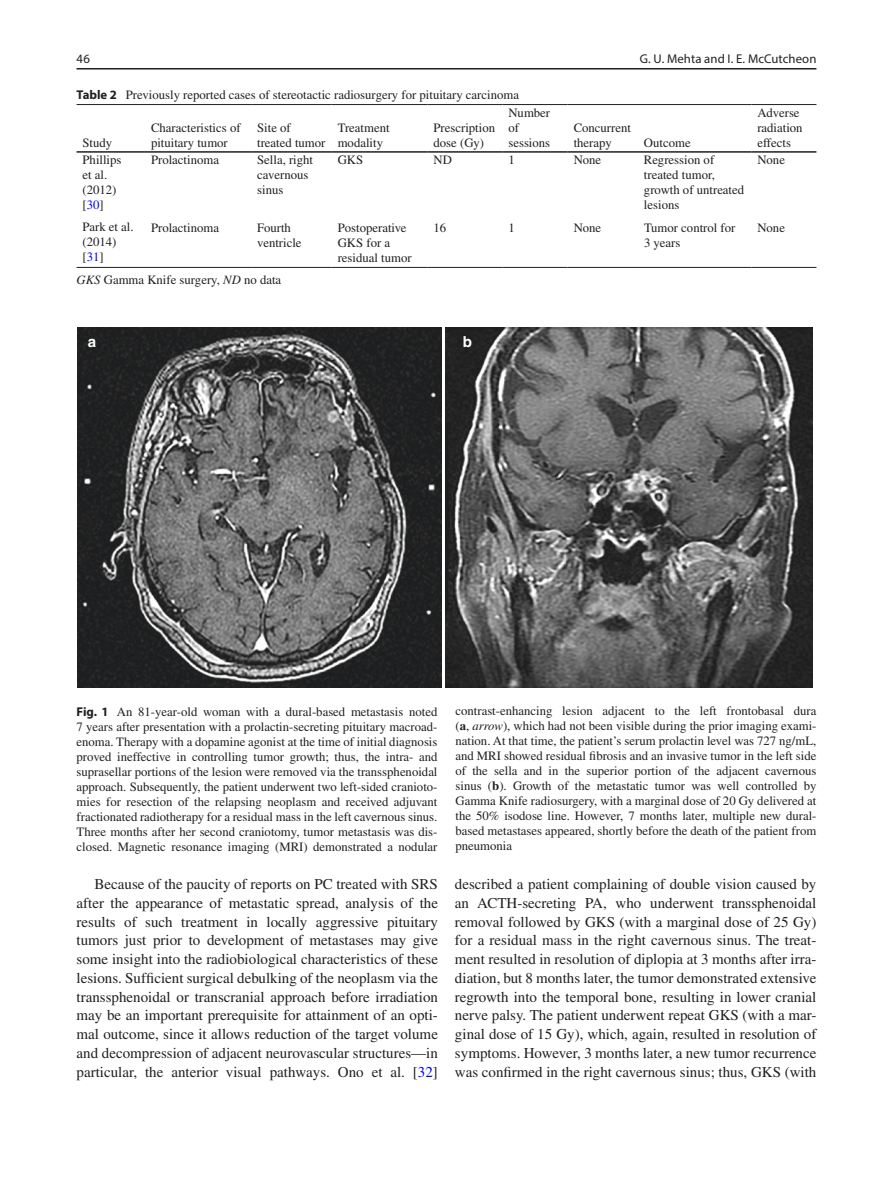
<style>
.page{position:relative;width:893px;height:1187px;background:#fff}
.page>*{position:absolute;margin:0;border:0;box-sizing:border-box;transform-origin:0 0}
.t1{font:700 15.15px "Helvetica";color:#fff}
.t2{font:15px/18.8px "Times LT Std";color:#231f20;text-align:justify}
.t3{font:12.75px/15px "Times LT Std";color:#231f20}
.t4{font:12.75px "Myriad Pro Regular 2";letter-spacing:.01em;color:#231f20}
.t5{font:12.75px "Myriad Pro";color:#231f20}
.s1{font-family:"Myriad Pro";font-weight:700}
.s2{color:#00f}
.s3{font-style:italic}
.s4{font-weight:700}
</style>
<div class="page">
<hr style="left:77px;top:104px;width:68px;height:1px;background:#231f20">
<hr style="left:77px;top:151px;width:68px;height:2px;background:#231f20">
<hr style="left:145px;top:104px;width:106px;height:1px;background:#231f20">
<hr style="left:145px;top:151px;width:106px;height:2px;background:#231f20">
<hr style="left:251px;top:104px;width:81px;height:1px;background:#231f20">
<hr style="left:251px;top:151px;width:81px;height:2px;background:#231f20">
<hr style="left:332px;top:104px;width:96px;height:1px;background:#231f20">
<hr style="left:332px;top:151px;width:96px;height:2px;background:#231f20">
<hr style="left:428px;top:104px;width:74px;height:1px;background:#231f20">
<hr style="left:428px;top:151px;width:74px;height:2px;background:#231f20">
<hr style="left:502px;top:104px;width:66px;height:1px;background:#231f20">
<hr style="left:502px;top:151px;width:66px;height:2px;background:#231f20">
<hr style="left:568px;top:104px;width:70px;height:1px;background:#231f20">
<hr style="left:568px;top:151px;width:70px;height:2px;background:#231f20">
<hr style="left:638px;top:104px;width:113px;height:1px;background:#231f20">
<hr style="left:638px;top:151px;width:113px;height:2px;background:#231f20">
<hr style="left:751px;top:104px;width:65px;height:1px;background:#231f20">
<hr style="left:751px;top:151px;width:65px;height:2px;background:#231f20">
<hr style="left:638px;top:267px;width:113px;height:1px;background:#231f20">
<hr style="left:568px;top:267px;width:70px;height:1px;background:#231f20">
<hr style="left:502px;top:267px;width:66px;height:1px;background:#231f20">
<hr style="left:428px;top:267px;width:74px;height:1px;background:#231f20">
<hr style="left:332px;top:267px;width:96px;height:1px;background:#231f20">
<hr style="left:251px;top:267px;width:81px;height:1px;background:#231f20">
<hr style="left:145px;top:267px;width:106px;height:1px;background:#231f20">
<hr style="left:751px;top:267px;width:65px;height:1px;background:#231f20">
<hr style="left:77px;top:267px;width:68px;height:1px;background:#231f20">
<img style="left:446px;top:328px;width:367px;height:360px">
<img style="left:77px;top:328px;width:364px;height:360px">
<hr style="left:77px;top:68px;width:739px;height:1px;background:#231f20">
<p class="t5" style="left:77px;top:50px;width:15px">46</p>
<p class="t4" style="left:640px;top:50px;width:178px">G. U. Mehta and I. E. McCutcheon</p>
<p class="t3" style="left:77px;top:87px;width:444px"><span class="s1">Table 2</span> Previously reported cases of stereotactic radiosurgery for pituitary carcinoma</p>
<p class="t3" style="left:83px;top:135px;width:31px">Study</p>
<p class="t3" style="left:508px;top:105px;width:43px">Number of sessions</p>
<p class="t3" style="left:151px;top:120px;width:91px">Characteristics of pituitary tumor</p>
<p class="t3" style="left:257px;top:120px;width:70px">Site of treated tumor</p>
<p class="t3" style="left:338px;top:120px;width:53px">Treatment modality</p>
<p class="t3" style="left:434px;top:120px;width:63px">Prescription dose (Gy)</p>
<p class="t3" style="left:574px;top:120px;width:59px">Concurrent therapy</p>
<p class="t3" style="left:644px;top:135px;width:48px">Outcome</p>
<p class="t3" style="left:757px;top:105px;width:47px">Adverse radiation effects</p>
<p class="t3" style="left:83px;top:152px;width:40px">Phillips et al. (2012) [<span class="s2">30</span>]</p>
<p class="t3" style="left:151px;top:152px;width:69px">Prolactinoma</p>
<p class="t3" style="left:257px;top:152px;width:57px">Sella, right cavernous sinus</p>
<p class="t3" style="left:338px;top:152px;width:27px">GKS</p>
<p class="t3" style="left:434px;top:152px;width:20px">ND</p>
<p class="t3" style="left:508px;top:152px;width:8px">1</p>
<p class="t3" style="left:574px;top:152px;width:29px">None</p>
<p class="t3" style="left:644px;top:152px;width:102px">Regression of treated tumor, growth of untreated lesions</p>
<p class="t3" style="left:757px;top:152px;width:29px">None</p>
<p class="t3" style="left:83px;top:219px;width:53px">Park et al. (2014) [<span class="s2">31</span>]</p>
<p class="t3" style="left:151px;top:220px;width:69px">Prolactinoma</p>
<p class="t3" style="left:257px;top:220px;width:46px">Fourth ventricle</p>
<p class="t3" style="left:338px;top:220px;width:76px">Postoperative<br>GKS for a residual tumor</p>
<p class="t3" style="left:434px;top:220px;width:14px">16</p>
<p class="t3" style="left:508px;top:220px;width:8px">1</p>
<p class="t3" style="left:574px;top:220px;width:29px">None</p>
<p class="t3" style="left:644px;top:220px;width:93px">Tumor control for<br>3 years</p>
<p class="t3" style="left:757px;top:220px;width:29px">None</p>
<p class="t3" style="left:77px;top:272px;width:206px"><span class="s3">GKS</span> Gamma Knife surgery, <span class="s3">ND</span> no data</p>
<p class="t1" style="left:88px;top:332px;width:10px">a</p>
<p class="t1" style="left:463px;top:332px;width:11px">b</p>
<p class="t3" style="left:77px;top:704px;width:362px;text-align:justify"><span class="s1">Fig. 1</span> An 81-year-old woman with a dural-based metastasis noted 7 years after presentation with a prolactin-secreting pituitary macroad&shy;enoma. Therapy with a dopamine agonist at the time of initial diagnosis proved ineffective in controlling tumor growth; thus, the intra- and suprasellar portions of the lesion were removed via the transsphenoidal approach. Subsequently, the patient underwent two left-sided cranioto&shy;mies for resection of the relapsing neoplasm and received adjuvant fractionated radiotherapy for a residual mass in the left cavernous sinus.<br>Three months after her second craniotomy, tumor metastasis was dis&shy;closed. Magnetic resonance imaging (MRI) demonstrated a nodular</p>
<p class="t3" style="left:455px;top:703px;width:362px;text-align:justify">contrast-enhancing lesion adjacent to the left frontobasal dura (<span class="s4">a</span>, <span class="s3">arrow</span>), which had not been visible during the prior imaging exami&shy;nation. At that time, the patient’s serum prolactin level was 727 ng/mL, and MRI showed residual fibrosis and an invasive tumor in the left side of the sella and in the superior portion of the adjacent cavernous sinus (<span class="s4">b</span>). Growth of the metastatic tumor was well controlled by Gamma Knife radiosurgery, with a marginal dose of 20 Gy delivered at the 50% isodose line. However, 7 months later, multiple new dural&shy;based metastases appeared, shortly before the death of the patient from pneumonia</p>
<p class="t2" style="left:77px;top:874px;width:363px;text-indent:18px">Because of the paucity of reports on PC treated with SRS after the appearance of metastatic spread, analysis of the results of such treatment in locally aggressive pituitary tumors just prior to development of metastases may give some insight into the radiobiological characteristics of these lesions. Sufficient surgical debulking of the neoplasm via the transsphenoidal or transcranial approach before irradiation may be an important prerequisite for attainment of an opti&shy;mal outcome, since it allows reduction of the target volume and decompression of adjacent neurovascular structures—in particular, the anterior visual pathways. Ono et al. [<span class="s2">32</span>]</p>
<p class="t2" style="left:455px;top:874px;width:363px">described a patient complaining of double vision caused by an ACTH-secreting PA, who underwent transsphenoidal removal followed by GKS (with a marginal dose of 25 Gy) for a residual mass in the right cavernous sinus. The treat&shy;ment resulted in resolution of diplopia at 3 months after irra&shy;diation, but 8 months later, the tumor demonstrated extensive regrowth into the temporal bone, resulting in lower cranial nerve palsy. The patient underwent repeat GKS (with a mar&shy;ginal dose of 15 Gy), which, again, resulted in resolution of symptoms. However, 3 months later, a new tumor recurrence was confirmed in the right cavernous sinus; thus, GKS (with</p>
</div>
